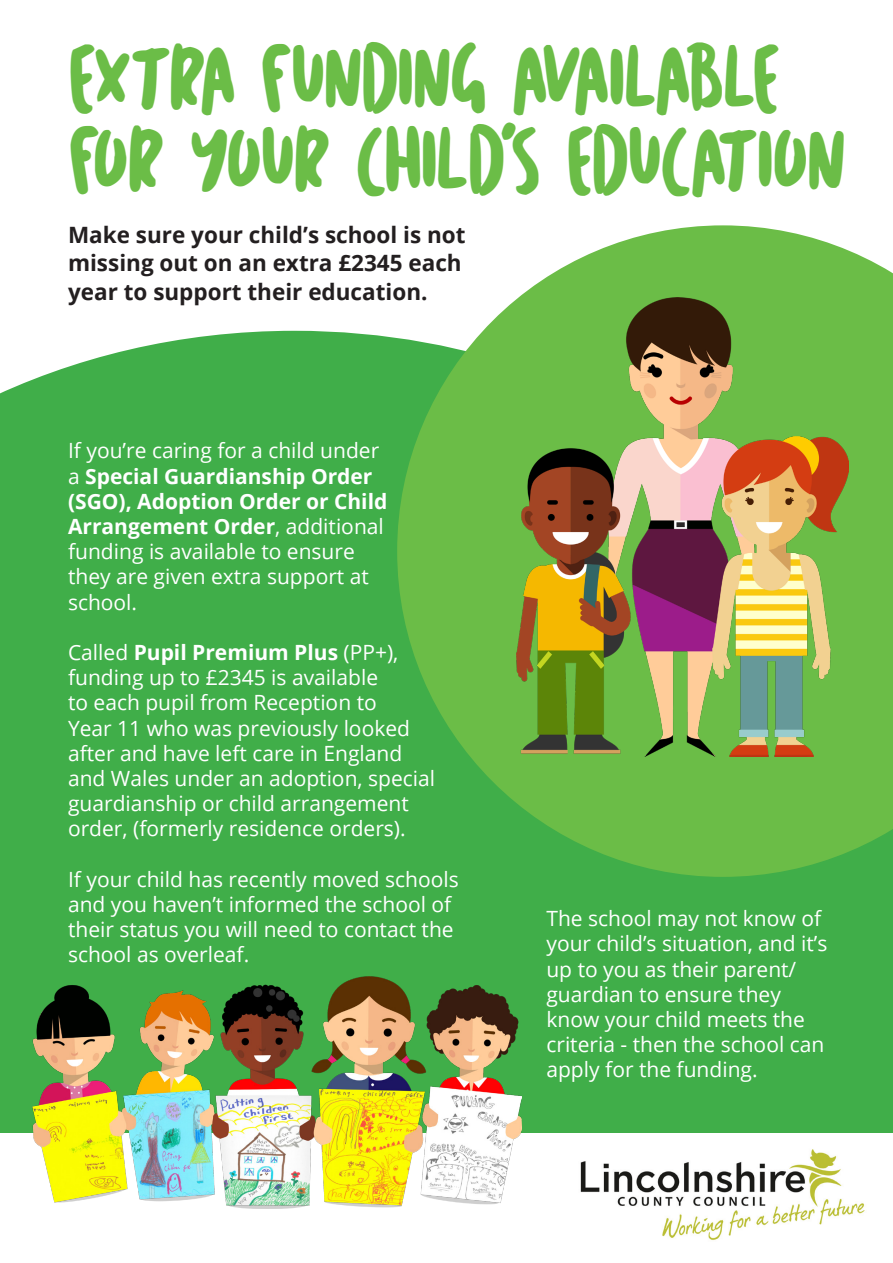
<style>
.page{position:relative;width:893px;height:1263px;background:#fff}
.page>*{position:absolute;margin:0;border:0;box-sizing:border-box;transform-origin:0 0}
.t1{font:43.5px "Cartoon Marker";letter-spacing:-.06em;color:#6bbd47}
.t2{font:700 22.5px/28.5px "Open Sans";color:#231f20}
.t3{font:21px/25.2px "Open Sans";color:#fff}
.s1{font-weight:700}
</style>
<div class="page">
<div style="left:0;top:331px;width:893px;height:802px;background:#40ae49"></div>
<svg style="left:397px;top:225px;width:496px;height:652px;background:#75c25d"></svg>
<img style="left:517px;top:298px;width:331px;height:458px">
<img style="left:580px;top:1149px;width:285px;height:91px">
<img style="left:33px;top:976px;width:489px;height:233px">
<p class="t1" style="left:68px;top:54px;width:709px">EXTRA FUNDING AVAILABLE</p>
<p class="t1" style="left:68px;top:137px;width:780px">FOR YOUR CHILD’S EDUCATION</p>
<p class="t2" style="left:68px;top:220px;width:399px">Make sure your child’s school is not missing out on an extra £2345 each year to support their education.</p>
<p class="t3" style="left:68px;top:438px;width:321px">If you’re caring for a child under a <span class="s1">Special Guardianship Order (SGO), Adoption Order or Child<br>Arrangement Order</span>, additional funding is available to ensure they are given extra support at school.</p>
<p class="t3" style="left:68px;top:639px;width:369px">Called <span class="s1">Pupil Premium Plus</span> (PP+), funding up to £2345 is available<br>to each pupil from Reception to<br>Year 11 who was previously looked after and have left care in England and Wales under an adoption, special guardianship or child arrangement order, (formerly residence orders).</p>
<p class="t3" style="left:68px;top:866px;width:392px">If your child has recently moved schools and you haven’t informed the school of their status you will need to contact the school as overleaf.</p>
<p class="t3" style="left:546px;top:905px;width:283px">The school may not know of your child’s situation, and it’s up to you as their parent/ guardian to ensure they know your child meets the criteria - then the school can apply for the funding.</p>
</div>
